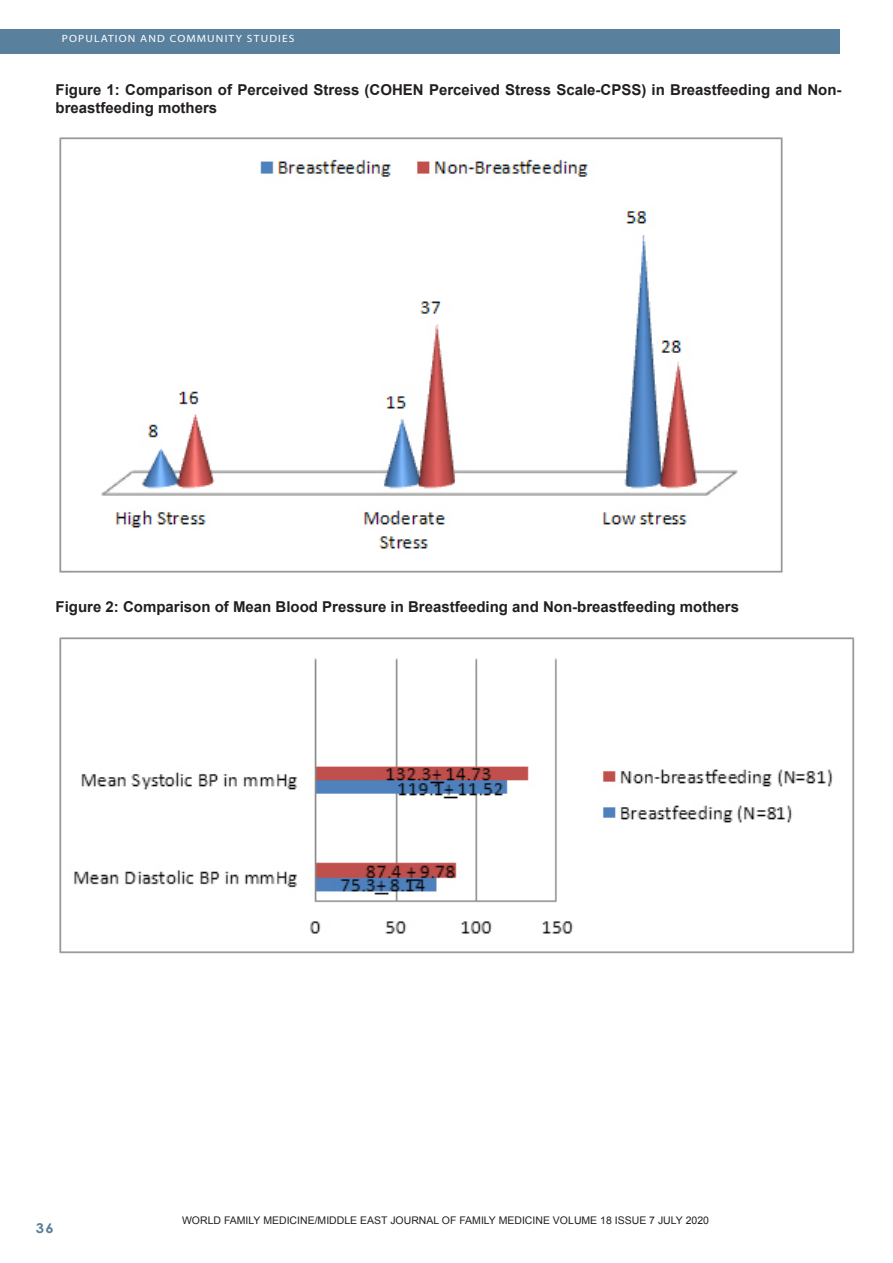
<style>
.page{position:relative;width:893px;height:1263px;background:#fff}
.page>*{position:absolute;margin:0;border:0;box-sizing:border-box;transform-origin:0 0}
.Footnote_Text{font:700 15px/18px "Arial";color:#231f20}
.t1{font:700 13.5px "Century Gothic";color:#59809c;scale:1.1 1}
.Footnote_Text-2{font:10.5px "Arial";color:#231f20}
.t2{font:10.5px "Myriad";letter-spacing:.1em;color:#fff;scale:1.1 1}
</style>
<div class="page">
<div style="left:0;top:30px;width:840px;height:24px;background:#59809c"></div>
<img style="left:59px;top:137px;width:724px;height:436px">
<img style="left:59px;top:637px;width:796px;height:317px">
<p class="t2" style="left:62px;top:34px;width:213px">POPULATION AND COMMUNITY STUDIES</p>
<p class="Footnote_Text" style="left:56px;top:81px;width:788px">Figure 1: Comparison of Perceived Stress (COHEN Perceived Stress Scale-CPSS) in Breastfeeding and Non&shy;breastfeeding mothers</p>
<p class="Footnote_Text" style="left:56px;top:598px;width:685px">Figure 2: Comparison of Mean Blood Pressure in Breastfeeding and Non-breastfeeding mothers</p>
<p class="t1" style="left:36px;top:1217px;width:18px">36</p>
<p class="Footnote_Text-2" style="left:182px;top:1214px;width:528px">WORLD FAMILY MEDICINE/MIDDLE EAST JOURNAL OF FAMILY MEDICINE VOLUME 18 ISSUE 7 JULY 2020</p>
</div>
